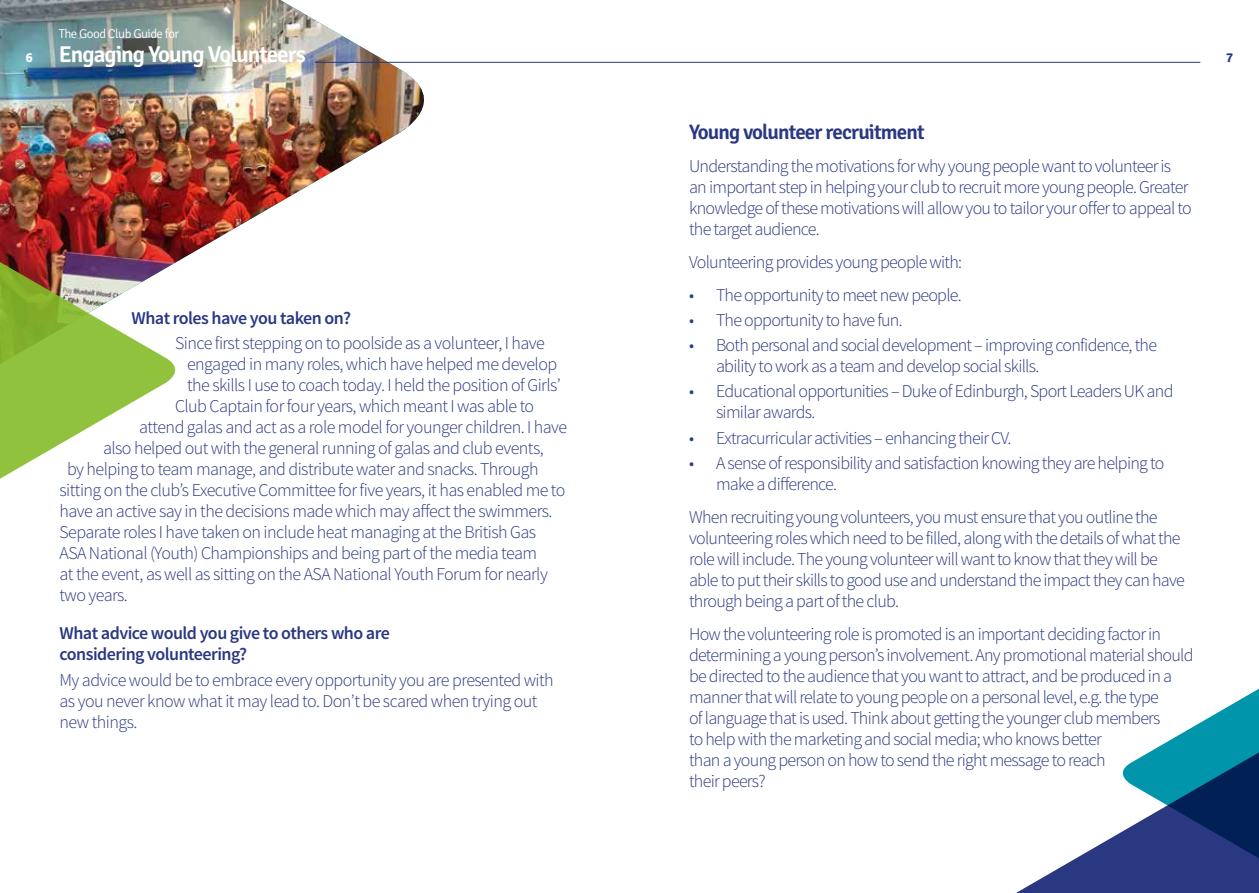
<style>
.page{position:relative;width:1259px;height:893px;background:#fff}
.page>*{position:absolute;margin:0;border:0;box-sizing:border-box;transform-origin:0 0}
.t1{font:600 22.95px "Signika";letter-spacing:-.04em;color:#fff}
.t2{font:600 21px "Signika";letter-spacing:-.04em;color:#293881}
.t3{font:300 18px/21px "Source Sans Pro";letter-spacing:-.04em;color:#293881}
.t4{font:600 18px/21px "Source Sans Pro";letter-spacing:-.03em;color:#293881}
.t5{font:700 13.2px "Signika";color:#fff}
.t6{font:700 13.2px "Signika";color:#293881}
.t7{font:300 12.9px "Signika";letter-spacing:-.04em;color:#fff}
</style>
<div class="page">
<img style="left:0;top:0;width:425px;height:262px">
<svg style="left:0;top:254px;width:177px;height:225px"></svg>
<svg style="left:1016px;top:832px;width:243px;height:61px;fill:#293881"></svg>
<svg style="left:1121px;top:688px;width:138px;height:187px"></svg>
<hr style="left:315px;top:62px;width:885px;height:1px;background:#293881">
<p class="t7" style="left:59px;top:26px;width:122px">The Good Club Guide for</p>
<p class="t1" style="left:59px;top:41px;width:249px">Engaging Young Volunteers</p>
<p class="t5" style="left:26px;top:50px;width:9px">6</p>
<p class="t6" style="left:1226px;top:50px;width:9px">7</p>
<p class="t4" style="left:132px;top:308px;width:221px">What roles have you taken on?</p>
<p class="t3" style="left:175px;top:333px;width:371px">Since first stepping on to poolside as a volunteer, I have</p>
<p class="t3" style="left:187px;top:354px;width:372px">engaged in many roles, which have helped me develop</p>
<p class="t3" style="left:187px;top:375px;width:375px">the skills I use to coach today. I held the position of Girls’</p>
<p class="t3" style="left:175px;top:396px;width:361px">Club Captain for four years, which meant I was able to</p>
<p class="t3" style="left:139px;top:417px;width:430px">attend galas and act as a role model for younger children. I have</p>
<p class="t3" style="left:103px;top:438px;width:442px">also helped out with the general running of galas and club events,</p>
<p class="t3" style="left:67px;top:459px;width:473px">by helping to team manage, and distribute water and snacks. Through</p>
<p class="t3" style="left:60px;top:480px;width:507px">sitting on the club’s Executive Committee for five years, it has enabled me to</p>
<p class="t3" style="left:60px;top:501px;width:494px">have an active say in the decisions made which may affect the swimmers.</p>
<p class="t3" style="left:60px;top:522px;width:478px">Separate roles I have taken on include heat managing at the British Gas</p>
<p class="t3" style="left:60px;top:543px;width:479px">ASA National (Youth) Championships and being part of the media team</p>
<p class="t3" style="left:60px;top:564px;width:490px">at the event, as well as sitting on the ASA National Youth Forum for nearly</p>
<p class="t3" style="left:60px;top:585px;width:70px">two years.</p>
<p class="t4" style="left:60px;top:623px;width:332px">What advice would you give to others who are considering volunteering?</p>
<p class="t3" style="left:60px;top:669px;width:496px">My advice would be to embrace every opportunity you are presented with as you never know what it may lead to. Don’t be scared when trying out new things.</p>
<p class="t2" style="left:689px;top:119px;width:237px">Young volunteer recruitment</p>
<p class="t3" style="left:689px;top:155px;width:504px">Understanding the motivations for why young people want to volunteer is an important step in helping your club to recruit more young people. Greater knowledge of these motivations will allow you to tailor your offer to appeal to the target audience.</p>
<p class="t3" style="left:689px;top:251px;width:275px">Volunteering provides young people with:</p>
<p class="t3" style="left:689px;top:284px;width:274px">• The opportunity to meet new people.</p>
<p class="t3" style="left:689px;top:309px;width:215px">• The opportunity to have fun.</p>
<p class="t3" style="left:716px;top:335px;width:442px;text-indent:-27px">• Both personal and social development – improving confidence, the ability to work as a team and develop social skills.</p>
<p class="t3" style="left:716px;top:381px;width:459px;text-indent:-27px">• Educational opportunities – Duke of Edinburgh, Sport Leaders UK and similar awards.</p>
<p class="t3" style="left:689px;top:427px;width:324px">• Extracurricular activities – enhancing their CV.</p>
<p class="t3" style="left:716px;top:452px;width:450px;text-indent:-27px">• A sense of responsibility and satisfaction knowing they are helping to make a difference.</p>
<p class="t3" style="left:689px;top:506px;width:497px">When recruiting young volunteers, you must ensure that you outline the volunteering roles which need to be filled, along with the details of what the role will include. The young volunteer will want to know that they will be able to put their skills to good use and understand the impact they can have through being a part of the club.</p>
<p class="t3" style="left:689px;top:623px;width:506px">How the volunteering role is promoted is an important deciding factor in determining a young person’s involvement. Any promotional material should be directed to the audience that you want to attract, and be produced in a manner that will relate to young people on a personal level, e.g. the type<br>of language that is used. Think about getting the younger club members<br>to help with the marketing and social media; who knows better<br>than a young person on how to send the right message to reach<br>their peers?</p>
</div>
